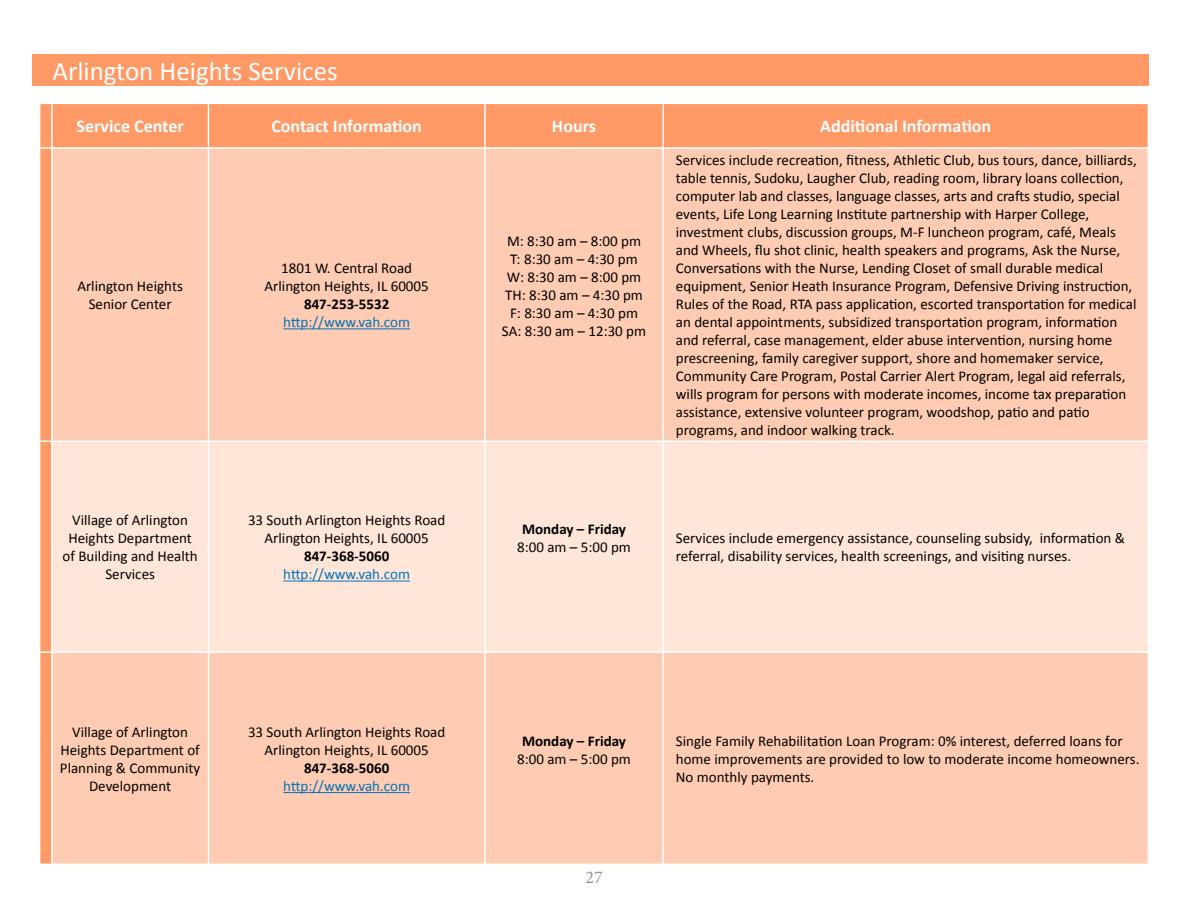
<style>
.page{position:relative;width:1188px;height:918px;background:#fff}
.page>*{position:absolute;margin:0;border:0;box-sizing:border-box;transform-origin:0 0}
.t1{font:27px "Calibri";color:#fff}
.t2{font:700 18px "Calibri";color:#fff}
.t3{font:18px "Minion Pro";color:#939598}
.t4{font:15px/18px "Calibri";color:#000;text-align:center}
.t5{font:700 15px "Calibri";color:#000}
.t6{font:15px "Calibri";color:#0072bc}
</style>
<div class="page">
<div style="left:32px;top:54px;width:1117px;height:31px;background:#f96"></div>
<div style="left:40px;top:104px;width:1108px;height:760px;background:#f96"></div>
<div style="left:53px;top:149px;width:1095px;height:715px;background:#ffccb3"></div>
<div style="left:53px;top:442px;width:1095px;height:209px;background:#ffe6d9"></div>
<hr style="left:208px;top:104px;width:1px;height:43px;background:#fff">
<hr style="left:484px;top:104px;width:2px;height:43px;background:#fff">
<hr style="left:662px;top:104px;width:2px;height:43px;background:#fff">
<hr style="left:52px;top:147px;width:156px;height:2px;background:#fff">
<hr style="left:208px;top:147px;width:277px;height:2px;background:#fff">
<hr style="left:485px;top:147px;width:178px;height:2px;background:#fff">
<hr style="left:663px;top:147px;width:486px;height:2px;background:#fff">
<hr style="left:51px;top:104px;width:2px;height:43px;background:#fff">
<svg style="left:39px;top:147px;width:13px;height:2px"></svg>
<svg style="left:40px;top:440px;width:12px;height:2px"></svg>
<svg style="left:40px;top:651px;width:12px;height:2px"></svg>
<hr style="left:51px;top:149px;width:2px;height:291px;background:#fff">
<hr style="left:208px;top:149px;width:1px;height:291px;background:#fff">
<hr style="left:484px;top:149px;width:2px;height:291px;background:#fff">
<hr style="left:662px;top:149px;width:2px;height:291px;background:#fff">
<hr style="left:51px;top:442px;width:2px;height:209px;background:#fff">
<hr style="left:208px;top:442px;width:1px;height:209px;background:#fff">
<hr style="left:484px;top:442px;width:2px;height:209px;background:#fff">
<hr style="left:662px;top:442px;width:2px;height:209px;background:#fff">
<hr style="left:51px;top:653px;width:2px;height:211px;background:#fff">
<hr style="left:208px;top:653px;width:1px;height:211px;background:#fff">
<hr style="left:484px;top:653px;width:2px;height:211px;background:#fff">
<hr style="left:662px;top:653px;width:2px;height:211px;background:#fff">
<hr style="left:52px;top:440px;width:156px;height:2px;background:#fff">
<hr style="left:208px;top:440px;width:277px;height:2px;background:#fff">
<hr style="left:485px;top:440px;width:178px;height:2px;background:#fff">
<hr style="left:663px;top:440px;width:485px;height:2px;background:#fff">
<hr style="left:52px;top:651px;width:156px;height:2px;background:#fff">
<hr style="left:208px;top:651px;width:277px;height:2px;background:#fff">
<hr style="left:485px;top:651px;width:178px;height:2px;background:#fff">
<hr style="left:663px;top:651px;width:485px;height:2px;background:#fff">
<hr style="left:283px;top:328px;width:127px;height:1px;background:#0072bc">
<hr style="left:283px;top:581px;width:127px;height:1px;background:#0072bc">
<hr style="left:283px;top:792px;width:127px;height:1px;background:#0072bc">
<h1 class="t1" style="left:52px;top:54px;width:287px">Arlington Heights Services</h1>
<p class="t2" style="left:77px;top:115px;width:109px">Service Center</p>
<p class="t2" style="left:271px;top:115px;width:152px">Contact Information</p>
<p class="t2" style="left:552px;top:115px;width:46px">Hours</p>
<p class="t2" style="left:820px;top:115px;width:173px">Additional Information</p>
<p class="t4" style="left:77px;top:277px;width:107px">Arlington Heights<br>Senior Center</p>
<p class="t4" style="left:265px;top:259px;width:166px">1801 W. Central Road<br>Arlington Heights, IL 60005</p>
<p class="t5" style="left:304px;top:295px;width:87px">847-253-5532</p>
<p class="t6" style="left:283px;top:313px;width:128px">http://www.vah.com</p>
<p class="t4" style="left:63px;top:511px;width:137px">Village of Arlington<br>Heights Department of Building and Health<br>Services</p>
<p class="t4" style="left:248px;top:511px;width:199px">33 South Arlington Heights Road<br>Arlington Heights, IL 60005</p>
<p class="t5" style="left:304px;top:547px;width:87px">847-368-5060</p>
<p class="t6" style="left:283px;top:565px;width:128px">http://www.vah.com</p>
<p class="t4" style="left:60px;top:723px;width:142px">Village of Arlington<br>Heights Department of<br>Planning &amp; Community<br>Development</p>
<p class="t4" style="left:248px;top:723px;width:199px">33 South Arlington Heights Road<br>Arlington Heights, IL 60005</p>
<p class="t5" style="left:304px;top:758px;width:87px">847-368-5060</p>
<p class="t6" style="left:283px;top:776px;width:128px">http://www.vah.com</p>
<p class="t4" style="left:502px;top:232px;width:146px">M: 8:30 am – 8:00 pm<br>T: 8:30 am – 4:30 pm<br>W: 8:30 am – 8:00 pm<br>TH: 8:30 am – 4:30 pm<br>F: 8:30 am – 4:30 pm<br>SA: 8:30 am – 12:30 pm</p>
<p class="t4" style="left:676px;top:151px;width:462px;text-align:left">Services include recreation, fitness, Athletic Club, bus tours, dance, billiards, table tennis, Sudoku, Laugher Club, reading room, library loans collection, computer lab and classes, language classes, arts and crafts studio, special events, Life Long Learning Institute partnership with Harper College, investment clubs, discussion groups, M-F luncheon program, café, Meals and Wheels, flu shot clinic, health speakers and programs, Ask the Nurse, Conversations with the Nurse, Lending Closet of small durable medical equipment, Senior Heath Insurance Program, Defensive Driving instruction, Rules of the Road, RTA pass application, escorted transportation for medical an dental appointments, subsidized transportation program, information and referral, case management, elder abuse intervention, nursing home prescreening, family caregiver support, shore and homemaker service, Community Care Program, Postal Carrier Alert Program, legal aid referrals, wills program for persons with moderate incomes, income tax preparation assistance, extensive volunteer program, woodshop, patio and patio programs, and indoor walking track.</p>
<p class="t5" style="left:522px;top:520px;width:105px">Monday – Friday</p>
<p class="t4" style="left:517px;top:538px;width:115px">8:00 am – 5:00 pm</p>
<p class="t4" style="left:676px;top:529px;width:451px;text-align:left">Services include emergency assistance, counseling subsidy, information &amp; referral, disability services, health screenings, and visiting nurses.</p>
<p class="t5" style="left:522px;top:731px;width:105px">Monday – Friday</p>
<p class="t4" style="left:517px;top:750px;width:115px">8:00 am – 5:00 pm</p>
<p class="t3" style="left:585px;top:865px;width:19px">27</p>
<p class="t4" style="left:676px;top:732px;width:465px;text-align:left">Single Family Rehabilitation Loan Program: 0% interest, deferred loans for home improvements are provided to low to moderate income homeowners.<br>No monthly payments.</p>
</div>
